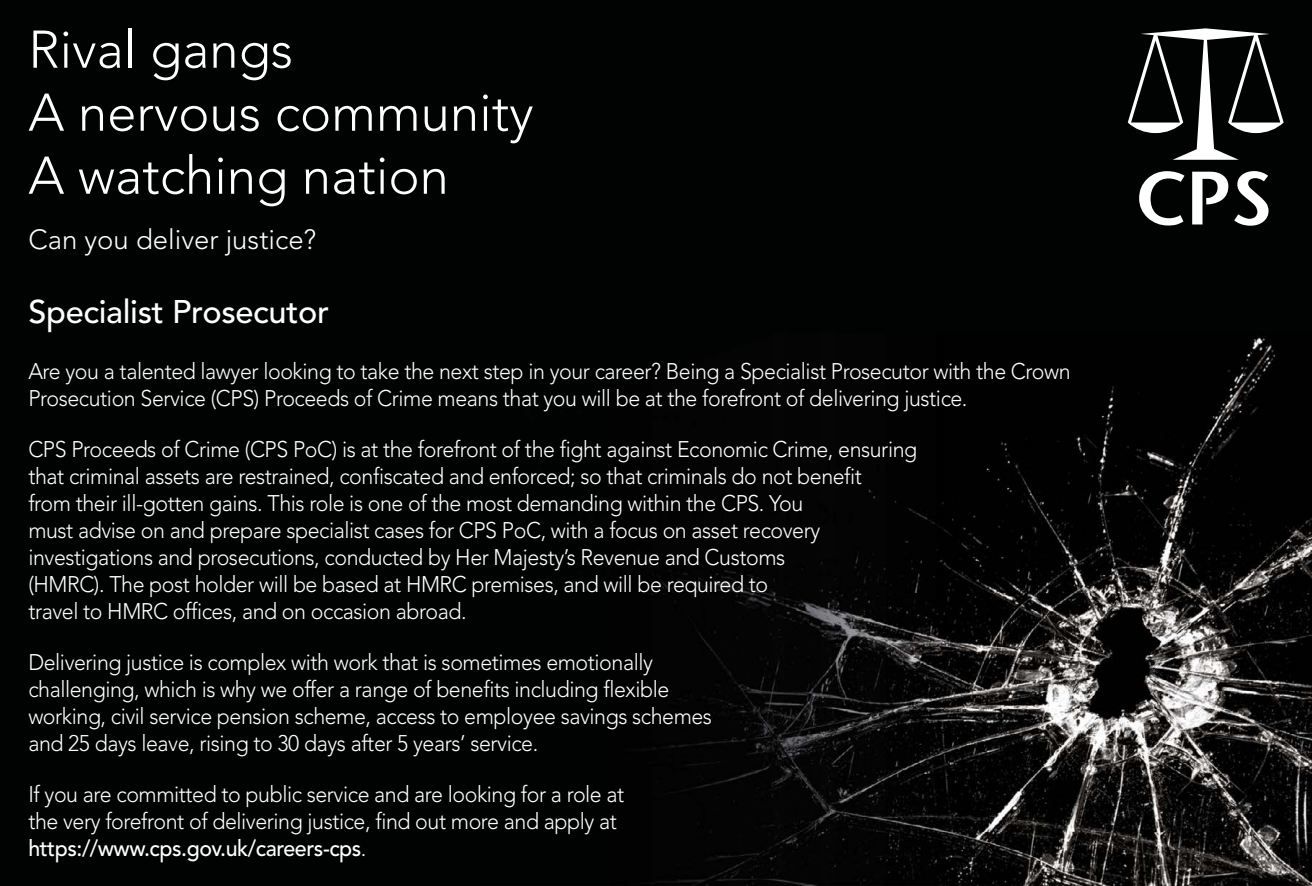
<style>
.page{position:relative;width:1312px;height:886px;background:#fff}
.page>*{position:absolute;margin:0;border:0;box-sizing:border-box;transform-origin:0 0}
.t1{font:300 52.5px "Avenir";color:#fff}
.t2{font:500 32.5px "Avenir";letter-spacing:-.01em;color:#fff}
.t3{font:300 27.5px "Avenir";color:#fff}
.t4{font:300 22.5px/27px "Avenir";letter-spacing:-.02em;color:#fff;scale:.95 1}
.s1{font-weight:500}
</style>
<div class="page">
<img style="left:0;top:0;width:1311px;height:886px">
<svg style="left:1138px;top:171px;width:46px;height:54px"></svg>
<svg style="left:1191px;top:172px;width:36px;height:52px"></svg>
<svg style="left:1233px;top:171px;width:35px;height:55px"></svg>
<svg style="left:1127px;top:28px;width:156px;height:132px"></svg>
<p class="t1" style="left:28px;top:19px;width:266px">Rival gangs</p>
<p class="t1" style="left:28px;top:82px;width:506px">A nervous community</p>
<p class="t1" style="left:28px;top:145px;width:422px">A watching nation</p>
<p class="t3" style="left:28px;top:223px;width:289px">Can you deliver justice?</p>
<p class="t2" style="left:28px;top:293px;width:302px">Specialist Prosecutor</p>
<p class="t4" style="left:28px;top:357px;width:1098px">Are you a talented lawyer looking to take the next step in your career? Being a Specialist Prosecutor with the Crown<br>Prosecution Service (CPS) Proceeds of Crime means that you will be at the forefront of delivering justice.</p>
<p class="t4" style="left:28px;top:436px;width:936px">CPS Proceeds of Crime (CPS PoC) is at the forefront of the fight against Economic Crime, ensuring that criminal assets are restrained, confiscated and enforced; so that criminals do not benefit<br>from their ill-gotten gains. This role is one of the most demanding within the CPS. You<br>must advise on and prepare specialist cases for CPS PoC, with a focus on asset recovery investigations and prosecutions, conducted by Her Majesty’s Revenue and Customs<br>(HMRC). The post holder will be based at HMRC premises, and will be required to<br>travel to HMRC offices, and on occasion abroad.</p>
<p class="t4" style="left:28px;top:649px;width:721px">Delivering justice is complex with work that is sometimes emotionally challenging, which is why we offer a range of benefits including flexible working, civil service pension scheme, access to employee savings schemes and 25 days leave, rising to 30 days after 5 years’ service.</p>
<p class="t4" style="left:28px;top:781px;width:628px">If you are committed to public service and are looking for a role at the very forefront of delivering justice, find out more and apply at <span class="s1">https://www.cps.gov.uk/careers-cps</span>.</p>
</div>
